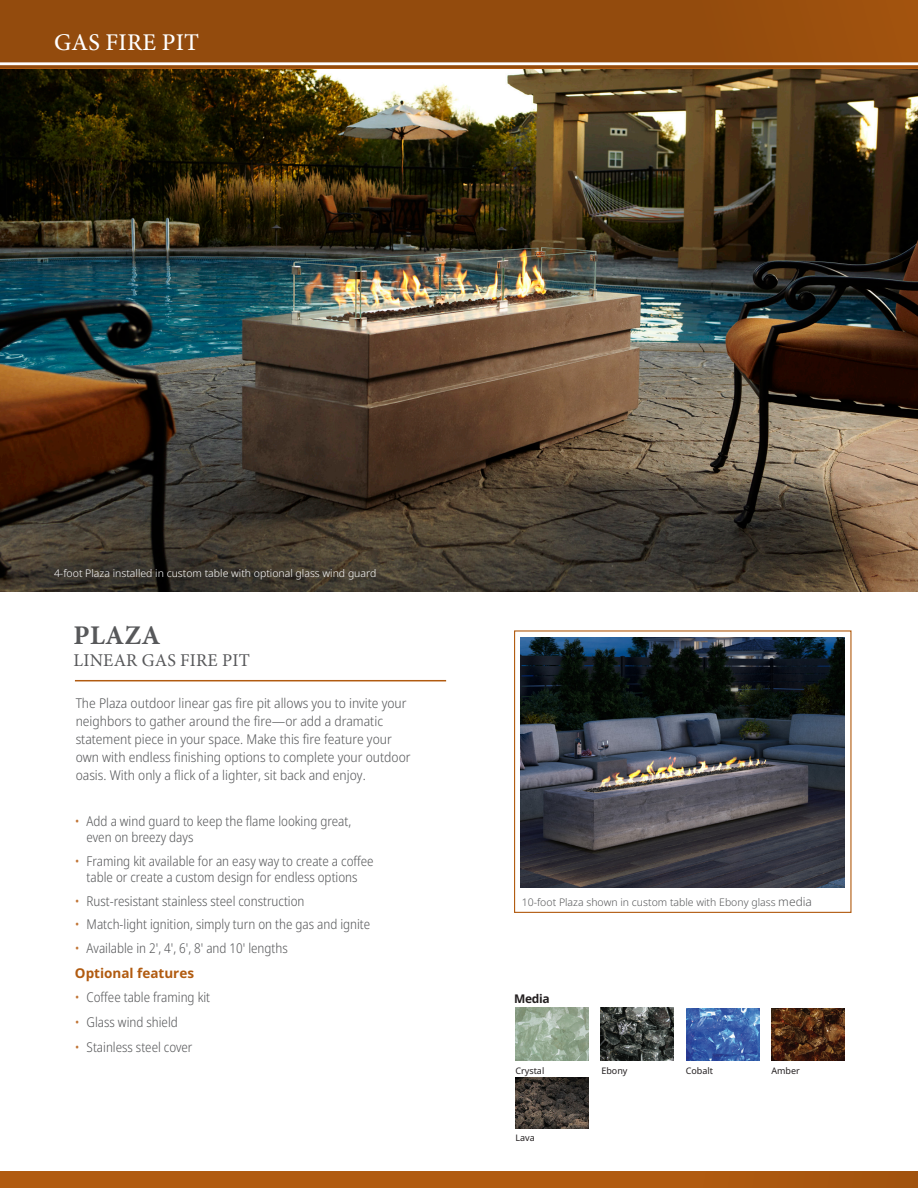
<style>
.page{position:relative;width:918px;height:1188px;background:#fff}
.page>*{position:absolute;margin:0;border:0;box-sizing:border-box;transform-origin:0 0}
.Bullets-tech{font:700 27px "Minion Pro";letter-spacing:.01em;color:#57585a}
.Bullets_12_pt{font:500 24px "Minion Pro";letter-spacing:.01em;color:#fff}
.Bullets-tech-2{font:18px "Minion Pro";letter-spacing:.01em;color:#57585a}
.Bullets_12_pt-2{font:300 semi-condensed 13.5px/16.5px "Noto Sans";color:#57585a;scale:.96 1}
.Bullets_12_pt-3{font:300 semi-condensed 13.5px/18px "Noto Sans";color:#57585a}
.Bullets_12_pt-4{font:700 13.5px "Noto Sans";color:#b15b10}
.Bullets_12_pt-5{font:700 12px "Noto Sans";letter-spacing:-.025em;color:#231f20}
.Bullets_12_pt-6{font:300 10.5px "Noto Sans";color:#fff}
.Bullets_12_pt-7{font:300 10.5px "Noto Sans";color:#57585a}
.cutline{font:9px "Noto Sans";color:#231f20}
.s1{color:#c17536}
.s2{font-size:12px}
</style>
<div class="page">
<div style="left:514px;top:630px;width:338px;height:283px;border:1px solid #b15b10"></div>
<img style="left:0;top:68px;width:918px;height:524px">
<div style="left:0;top:0;width:918px;height:68px;background:linear-gradient(to right,#90490d,#9a4e0d)"></div>
<hr style="left:0;top:62px;width:918px;height:3px;background:#fff">
<div style="left:0;top:1171px;width:918px;height:17px;background:#b15b10"></div>
<hr style="left:75px;top:680px;width:371px;height:1px;background:#b15b10">
<img style="left:601px;top:1008px;width:73px;height:53px">
<img style="left:686px;top:1008px;width:73px;height:53px">
<img style="left:771px;top:1008px;width:74px;height:53px">
<img style="left:515px;top:1008px;width:73px;height:53px">
<img style="left:515px;top:1077px;width:74px;height:52px">
<img style="left:521px;top:637px;width:324px;height:250px">
<p class="Bullets_12_pt" style="left:54px;top:26px;width:147px">GAS FIRE PIT</p>
<p class="Bullets_12_pt-6" style="left:54px;top:566px;width:324px">4-foot Plaza installed in custom table with optional glass wind guard</p>
<p class="Bullets-tech" style="left:74px;top:617px;width:88px">PLAZA</p>
<p class="Bullets-tech-2" style="left:74px;top:648px;width:178px">LINEAR GAS FIRE PIT</p>
<p class="Bullets_12_pt-3" style="left:76px;top:694px;width:336px">The Plaza outdoor linear gas fire pit allows you to invite your neighbors to gather around the fire—or add a dramatic statement piece in your space. Make this fire feature your own with endless finishing options to complete your outdoor oasis. With only a flick of a lighter, sit back and enjoy.</p>
<p class="Bullets_12_pt-2" style="left:87px;top:813px;width:277px;text-indent:-12px"><span class="s1">•</span> Add a wind guard to keep the flame looking great, even on breezy days</p>
<p class="Bullets_12_pt-2" style="left:75px;top:853px;width:313px;text-align:center"><span class="s1">•</span> Framing kit available for an easy way to create a coffee table or create a custom design for endless options</p>
<p class="Bullets_12_pt-2" style="left:75px;top:893px;width:241px"><span class="s1">•</span> Rust-resistant stainless steel construction</p>
<p class="Bullets_12_pt-2" style="left:75px;top:916px;width:309px"><span class="s1">•</span> Match-light ignition, simply turn on the gas and ignite</p>
<p class="Bullets_12_pt-2" style="left:75px;top:940px;width:223px"><span class="s1">•</span> Available in 2', 4', 6', 8' and 10' lengths</p>
<p class="Bullets_12_pt-4" style="left:75px;top:963px;width:121px">Optional features</p>
<p class="Bullets_12_pt-2" style="left:75px;top:989px;width:142px"><span class="s1">•</span> Coffee table framing kit</p>
<p class="Bullets_12_pt-2" style="left:75px;top:1014px;width:109px"><span class="s1">•</span> Glass wind shield</p>
<p class="Bullets_12_pt-2" style="left:75px;top:1039px;width:124px"><span class="s1">•</span> Stainless steel cover</p>
<p class="Bullets_12_pt-7" style="left:522px;top:895px;width:292px">10-foot Plaza shown in custom table with Ebony glass <span class="s2">media</span></p>
<p class="Bullets_12_pt-5" style="left:514px;top:991px;width:37px">Media</p>
<p class="cutline" style="left:515px;top:1064px;width:30px">Crystal</p>
<p class="cutline" style="left:601px;top:1064px;width:28px">Ebony</p>
<p class="cutline" style="left:686px;top:1064px;width:29px">Cobalt</p>
<p class="cutline" style="left:771px;top:1064px;width:30px">Amber</p>
<p class="cutline" style="left:515px;top:1132px;width:21px">Lava</p>
</div>
